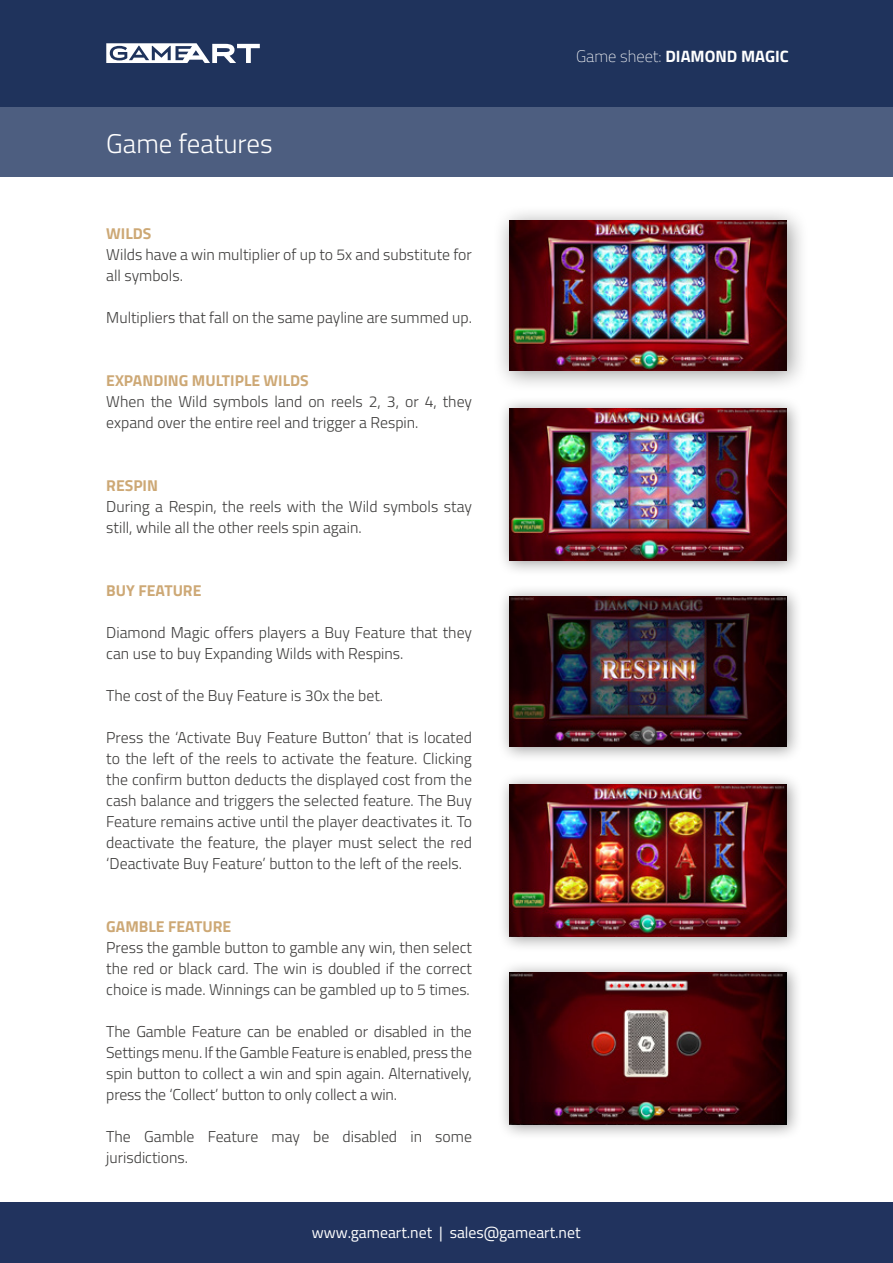
<style>
.page{position:relative;width:893px;height:1263px;background:#fff}
.page>*{position:absolute;margin:0;border:0;box-sizing:border-box;transform-origin:0 0}
.t1{font:300 27px "Titillium Web";color:#fff}
.t2{font:700 16.5px "Titillium Web";color:#fff}
.t3{font:300 15.75px/21px "Titillium Web";color:#3d3c3b}
.t4{font:700 15.75px "Titillium Web";color:#cda875}
.t5{font:15.75px "Titillium Web";color:#fff}
.s1{font-weight:200}
</style>
<div class="page">
<div style="left:0;top:106px;width:893px;height:71px;background:#4d5e80"></div>
<div style="left:0;top:0;width:893px;height:106px;background:#1f335c"></div>
<svg style="left:106px;top:43px;width:154px;height:20px"></svg>
<div style="left:0;top:1202px;width:893px;height:61px;background:#21335e"></div>
<div style="left:497px;top:396px;width:306px;height:181px;background:#000;opacity:.4"></div>
<img style="left:509px;top:408px;width:278px;height:153px">
<div style="left:493px;top:204px;width:316px;height:189px;background:#000;opacity:.4"></div>
<img style="left:509px;top:221px;width:278px;height:150px">
<div style="left:497px;top:584px;width:306px;height:179px;background:#000;opacity:.4"></div>
<img style="left:509px;top:596px;width:278px;height:151px">
<div style="left:497px;top:772px;width:306px;height:181px;background:#000;opacity:.4"></div>
<img style="left:509px;top:784px;width:278px;height:152px">
<div style="left:497px;top:960px;width:306px;height:181px;background:#000;opacity:.4"></div>
<img style="left:509px;top:972px;width:278px;height:152px">
<h1 class="t1" style="left:106px;top:124px;width:168px">Game features</h1>
<p class="t4" style="left:106px;top:221px;width:47px">WILDS</p>
<p class="t3" style="left:106px;top:243px;width:367px">Wilds have a win multiplier of up to 5x and substitute for all symbols.</p>
<p class="t3" style="left:106px;top:306px;width:367px">Multipliers that fall on the same payline are summed up.</p>
<p class="t4" style="left:106px;top:368px;width:204px">EXPANDING MULTIPLE WILDS</p>
<p class="t3" style="left:106px;top:390px;width:367px">When the Wild symbols land on reels 2, 3, or 4, they expand over the entire reel and trigger a Respin.</p>
<p class="t4" style="left:106px;top:473px;width:53px">RESPIN</p>
<p class="t3" style="left:106px;top:495px;width:367px">During a Respin, the reels with the Wild symbols stay still, while all the other reels spin again.</p>
<p class="t4" style="left:106px;top:578px;width:97px">BUY FEATURE</p>
<p class="t3" style="left:106px;top:621px;width:367px">Diamond Magic offers players a Buy Feature that they can use to buy Expanding Wilds with Respins.</p>
<p class="t3" style="left:106px;top:684px;width:278px">The cost of the Buy Feature is 30x the bet.</p>
<p class="t3" style="left:106px;top:726px;width:367px;text-align:justify">Press the ‘Activate Buy Feature Button’ that is located to the left of the reels to activate the feature. Clicking the confirm button deducts the displayed cost from the cash balance and triggers the selected feature. The Buy Feature remains active until the player deactivates it. To deactivate the feature, the player must select the red ‘Deactivate Buy Feature’ button to the left of the reels.</p>
<p class="t4" style="left:106px;top:914px;width:126px">GAMBLE FEATURE</p>
<p class="t3" style="left:106px;top:936px;width:367px;text-align:justify">Press the gamble button to gamble any win, then select the red or black card. The win is doubled if the correct choice is made. Winnings can be gambled up to 5 times.</p>
<p class="t3" style="left:106px;top:1020px;width:367px;text-align:justify">The Gamble Feature can be enabled or disabled in the Settings menu. If the Gamble Feature is enabled, press the spin button to collect a win and spin again. Alternatively, press the ‘Collect’ button to only collect a win.</p>
<p class="t3" style="left:106px;top:1125px;width:367px">The Gamble Feature may be disabled in some jurisdictions.</p>
<p class="t2" style="left:576px;top:43px;width:214px"><span class="s1">Game sheet:</span> DIAMOND MAGIC</p>
<p class="t5" style="left:312px;top:1221px;width:270px">www.gameart.net | sales@gameart.net</p>
</div>
